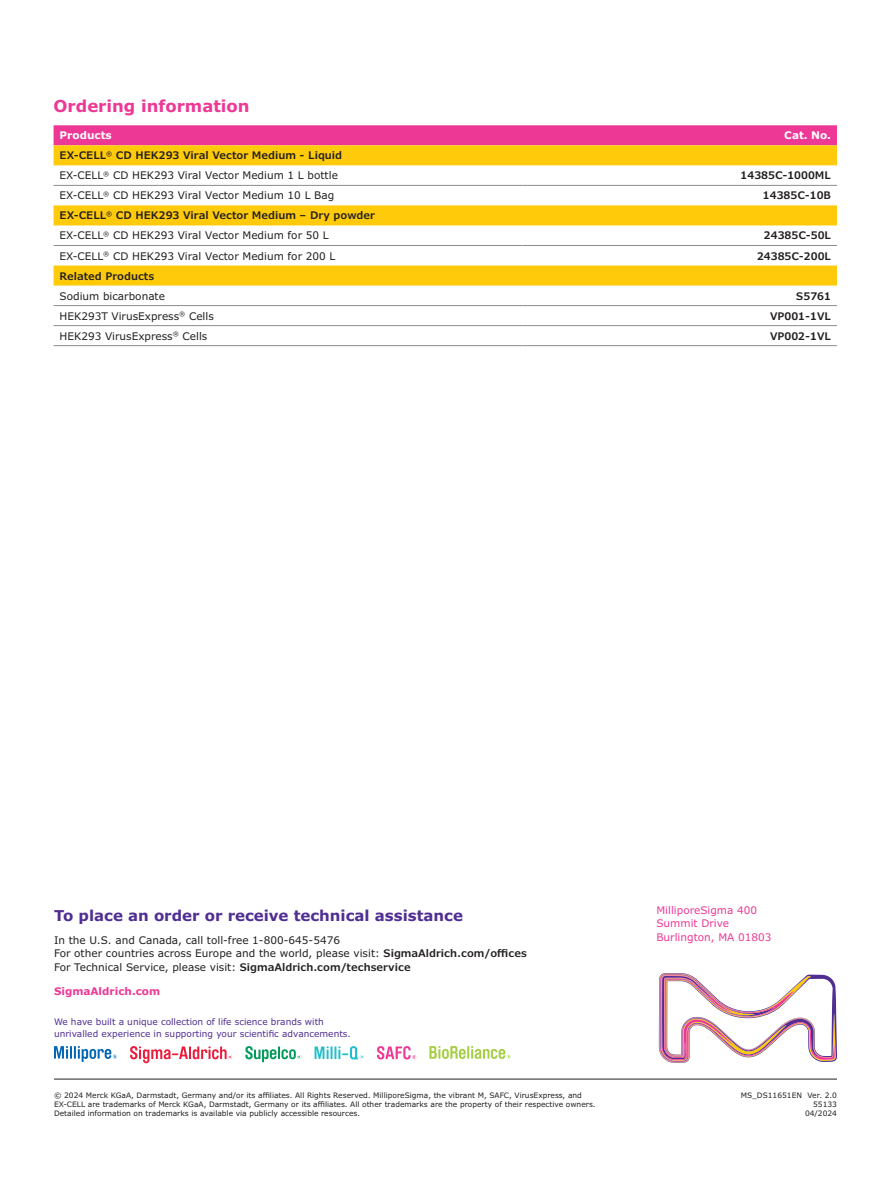
<style>
.page{position:relative;width:891px;height:1188px;background:#fff}
.page>*{position:absolute;margin:0;border:0;box-sizing:border-box;transform-origin:0 0}
.Body_Head_10_12{font:700 16.5px "Verdana Pro";color:#ed3896}
.Body_Head_10_12-2{font:700 15px "Verdana Pro";color:#502e92}
.Table_Body_7_9{font:10.5px "Verdana Pro";color:#231f20}
.Contact_7_9{font:10.5px/13.5px "Verdana Pro";color:#231f20}
.Table_Body_7_9-2{font:600 10.5px "Verdana Pro";color:#231f20}
.Contact_7_9-2{font:10.5px/13.5px "Verdana Pro";color:#ed3896}
.Contact_7_9-3{font:700 10.5px "Verdana Pro";color:#ed3896}
.Table_Subhead_7_9{font:700 10.5px "Verdana Pro";color:#fff}
.t1{font:9px/12px "Verdana Pro";color:#502e92}
.Legal_5_6{font:7.5px/9px "Verdana Pro";color:#231f20}
.s1{font-weight:600}
</style>
<div class="page">
<svg style="left:659px;top:973px;width:178px;height:90px"></svg>
<hr style="left:54px;top:1079px;width:783px;height:1px;background:#231f20">
<svg style="left:377px;top:1046px;width:39px;height:13px"></svg>
<svg style="left:130px;top:1046px;width:102px;height:17px"></svg>
<svg style="left:315px;top:1046px;width:49px;height:13px"></svg>
<svg style="left:245px;top:1046px;width:56px;height:16px"></svg>
<svg style="left:54px;top:1046px;width:63px;height:16px"></svg>
<svg style="left:429px;top:1046px;width:82px;height:13px"></svg>
<svg style="left:54px;top:125px;width:783px;height:40px;background:#f58252"></svg>
<svg style="left:54px;top:205px;width:783px;height:81px"></svg>
<hr style="left:54px;top:185px;width:469px;height:1px;background:#8a8c8f">
<hr style="left:54px;top:305px;width:469px;height:1px;background:#8a8c8f">
<hr style="left:54px;top:325px;width:469px;height:1px;background:#8a8c8f">
<hr style="left:54px;top:345px;width:469px;height:1px;background:#8a8c8f">
<hr style="left:523px;top:305px;width:314px;height:1px;background:#8a8c8f">
<hr style="left:523px;top:325px;width:314px;height:1px;background:#8a8c8f">
<hr style="left:523px;top:345px;width:314px;height:1px;background:#8a8c8f">
<hr style="left:523px;top:185px;width:314px;height:1px;background:#8a8c8f">
<hr style="left:54px;top:245px;width:469px;height:1px;background:#8a8c8f">
<hr style="left:523px;top:245px;width:314px;height:1px;background:#8a8c8f">
<p class="Body_Head_10_12" style="left:54px;top:95px;width:198px">Ordering information</p>
<p class="Table_Subhead_7_9" style="left:60px;top:129px;width:54px">Products</p>
<p class="Table_Subhead_7_9" style="left:784px;top:129px;width:48px">Cat. No.</p>
<p class="Table_Body_7_9-2" style="left:60px;top:149px;width:284px">EX-CELL<sup>®</sup> CD HEK293 Viral Vector Medium - Liquid</p>
<p class="Table_Body_7_9" style="left:60px;top:169px;width:280px">EX-CELL<sup>®</sup> CD HEK293 Viral Vector Medium 1 L bottle</p>
<p class="Table_Body_7_9-2" style="left:741px;top:169px;width:92px">14385C-1000ML</p>
<p class="Table_Body_7_9" style="left:60px;top:189px;width:276px">EX-CELL<sup>®</sup> CD HEK293 Viral Vector Medium 10 L Bag</p>
<p class="Table_Body_7_9-2" style="left:763px;top:189px;width:70px">14385C-10B</p>
<p class="Table_Body_7_9-2" style="left:60px;top:209px;width:317px">EX-CELL<sup>®</sup> CD HEK293 Viral Vector Medium – Dry powder</p>
<p class="Table_Body_7_9" style="left:60px;top:229px;width:271px">EX-CELL<sup>®</sup> CD HEK293 Viral Vector Medium for 50 L</p>
<p class="Table_Body_7_9-2" style="left:764px;top:229px;width:69px">24385C-50L</p>
<p class="Table_Body_7_9" style="left:60px;top:249px;width:277px">EX-CELL<sup>®</sup> CD HEK293 Viral Vector Medium for 200 L</p>
<p class="Table_Body_7_9-2" style="left:757px;top:249px;width:75px">24385C-200L</p>
<p class="Table_Body_7_9-2" style="left:60px;top:269px;width:96px">Related Products</p>
<p class="Table_Body_7_9" style="left:60px;top:289px;width:107px">Sodium bicarbonate</p>
<p class="Table_Body_7_9-2" style="left:796px;top:289px;width:36px">S5761</p>
<p class="Table_Body_7_9" style="left:60px;top:309px;width:156px">HEK293T VirusExpress<sup>®</sup> Cells</p>
<p class="Table_Body_7_9-2" style="left:770px;top:309px;width:62px">VP001-1VL</p>
<p class="Table_Body_7_9" style="left:60px;top:329px;width:149px">HEK293 VirusExpress<sup>®</sup> Cells</p>
<p class="Table_Body_7_9-2" style="left:770px;top:329px;width:62px">VP002-1VL</p>
<p class="Body_Head_10_12-2" style="left:54px;top:906px;width:411px">To place an order or receive technical assistance</p>
<p class="Contact_7_9" style="left:54px;top:933px;width:474px">In the U.S. and Canada, call toll-free 1-800-645-5476<br>For other countries across Europe and the world, please visit: <span class="s1">SigmaAldrich.com/offices<br></span>For Technical Service, please visit: <span class="s1">SigmaAldrich.com/techservice</span></p>
<p class="Contact_7_9-3" style="left:54px;top:984px;width:108px">SigmaAldrich.com</p>
<p class="t1" style="left:54px;top:1016px;width:298px">We have built a unique collection of life science brands with unrivalled experience in supporting your scientific advancements.</p>
<p class="Contact_7_9-2" style="left:656px;top:903px;width:102px">MilliporeSigma 400<br>Summit Drive</p>
<p class="Contact_7_9-2" style="left:656px;top:930px;width:117px">Burlington, MA 01803</p>
<p class="Legal_5_6" style="left:54px;top:1091px;width:543px">© 2024 Merck KGaA, Darmstadt, Germany and/or its affiliates. All Rights Reserved. MilliporeSigma, the vibrant M, SAFC, VirusExpress, and<br>EX-CELL are trademarks of Merck KGaA, Darmstadt, Germany or its affiliates. All other trademarks are the property of their respective owners.<br>Detailed information on trademarks is available via publicly accessible resources.</p>
<p class="Legal_5_6" style="left:741px;top:1091px;width:98px">MS_DS11651EN Ver. 2.0</p>
<p class="Legal_5_6" style="left:813px;top:1100px;width:25px">55133</p>
<p class="Legal_5_6" style="left:805px;top:1109px;width:34px">04/2024</p>
</div>
